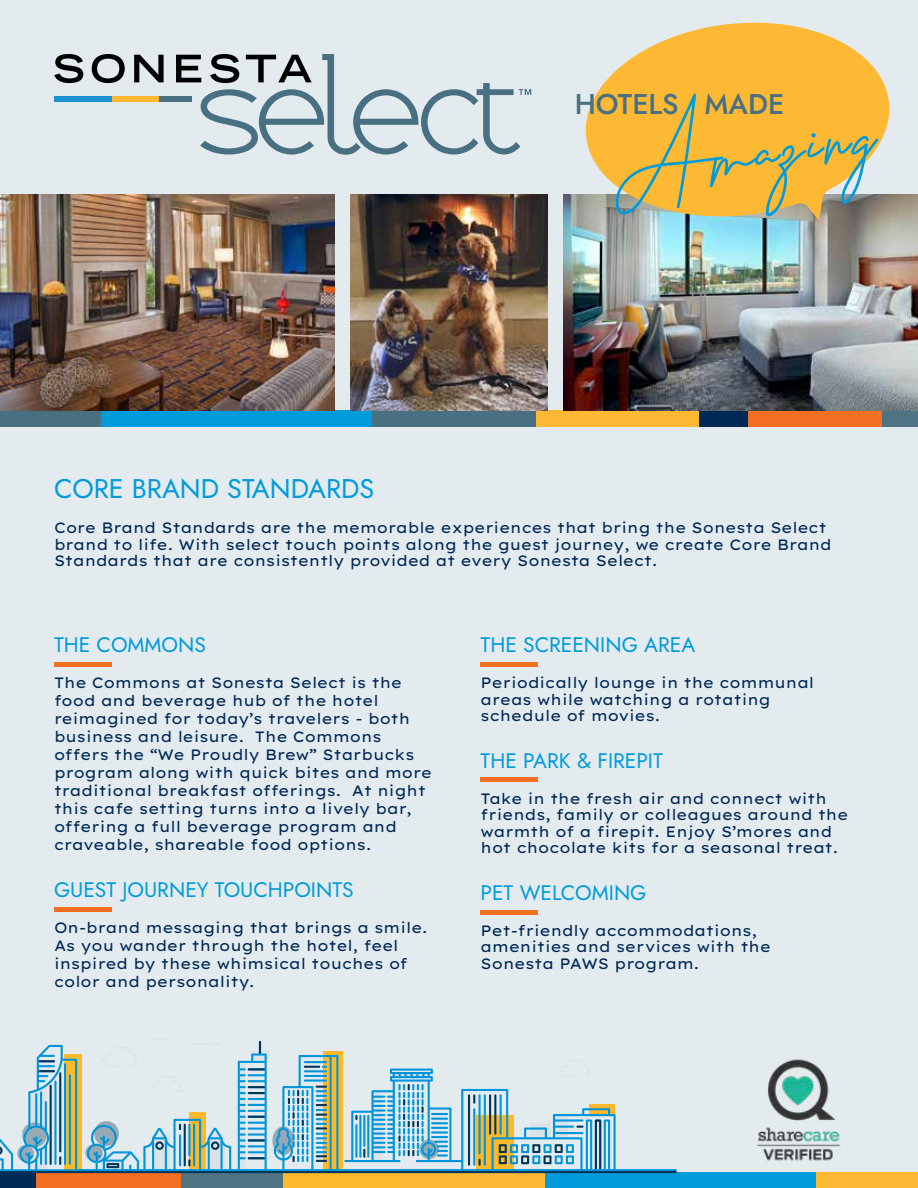
<style>
.page{position:relative;width:918px;height:1188px;background:#e3ebef}
.page>*{position:absolute;margin:0;border:0;box-sizing:border-box;transform-origin:0 0}
.t1{font:133.5px "Fabulouscity";color:#009bdb}
.t2{font:500 28.5px "Jost";color:#497082}
.t3{font:27px "Jost";color:#009bdb}
.t4{font:21px "Jost";color:#009bdb}
.t5{font:15px/18px "Lexend Exa";color:#002957}
</style>
<div class="page">
<div style="left:0;top:410px;width:794px;height:16px;background:#497082"></div>
<div style="left:536px;top:410px;width:201px;height:16px;background:#fdb933"></div>
<div style="left:737px;top:410px;width:181px;height:16px;background:#f36f21"></div>
<div style="left:102px;top:410px;width:270px;height:16px;background:#009bdb"></div>
<div style="left:882px;top:410px;width:36px;height:16px;background:#4f7382"></div>
<div style="left:699px;top:410px;width:49px;height:16px;background:#002957"></div>
<img style="left:564px;top:194px;width:354px;height:216px">
<img style="left:0;top:194px;width:335px;height:216px">
<div style="left:123px;top:1173px;width:795px;height:15px;background:#fdb933"></div>
<div style="left:180px;top:1173px;width:201px;height:15px;background:#4f7382"></div>
<div style="left:0;top:1173px;width:180px;height:15px;background:#f36f21"></div>
<div style="left:545px;top:1173px;width:271px;height:15px;background:#009bdb"></div>
<div style="left:284px;top:1173px;width:114px;height:15px;background:#fdb92a"></div>
<div style="left:0;top:1173px;width:35px;height:15px;background:#002957"></div>
<svg style="left:580px;top:22px;width:313px;height:203px;fill:#fdb933"></svg>
<svg style="left:54px;top:54px;width:29px;height:29px"></svg>
<svg style="left:92px;top:54px;width:33px;height:29px"></svg>
<svg style="left:134px;top:55px;width:30px;height:27px"></svg>
<div style="left:54px;top:96px;width:58px;height:6px;background:#1c94d2"></div>
<div style="left:159px;top:96px;width:32px;height:6px;background:#497082"></div>
<div style="left:112px;top:96px;width:47px;height:6px;background:#fbb832"></div>
<svg style="left:176px;top:54px;width:355px;height:101px"></svg>
<svg style="left:0;top:1041px;width:677px;height:132px"></svg>
<div style="left:595px;top:1120px;width:6px;height:50px;border:2px solid #003557"></div>
<img style="left:351px;top:194px;width:197px;height:216px">
<div style="left:54px;top:662px;width:58px;height:5px;background:#f36f21"></div>
<div style="left:54px;top:907px;width:58px;height:5px;background:#f36f21"></div>
<div style="left:481px;top:662px;width:57px;height:5px;background:#f36f21"></div>
<div style="left:481px;top:777px;width:57px;height:5px;background:#f36f21"></div>
<div style="left:481px;top:910px;width:57px;height:5px;background:#f36f21"></div>
<img style="left:757px;top:1059px;width:84px;height:102px">
<h1 class="t1" style="left:610px;top:99px;width:259px;rotate:-9deg">Amazing</h1>
<h2 class="t2" style="left:575px;top:84px;width:211px">HOTELS MADE</h2>
<h3 class="t3" style="left:54px;top:470px;width:322px">CORE BRAND STANDARDS</h3>
<p class="t5" style="left:54px;top:519px;width:779px;line-height:16.5px">Core Brand Standards are the memorable experiences that bring the Sonesta Select brand to life. With select touch points along the guest journey, we create Core Brand<br>Standards that are consistently provided at every Sonesta Select.</p>
<h3 class="t4" style="left:54px;top:630px;width:153px">THE COMMONS</h3>
<p class="t5" style="left:54px;top:673px;width:380px">The Commons at Sonesta Select is the food and beverage hub of the hotel reimagined for today’s travelers - both business and leisure. The Commons offers the “We Proudly Brew” Starbucks program along with quick bites and more traditional breakfast offerings. At night this cafe setting turns into a lively bar, offering a full beverage program and craveable, shareable food options.</p>
<h3 class="t4" style="left:54px;top:875px;width:301px">GUEST JOURNEY TOUCHPOINTS</h3>
<p class="t5" style="left:54px;top:917px;width:375px">On-brand messaging that brings a smile.<br>As you wander through the hotel, feel inspired by these whimsical touches of color and personality.</p>
<h3 class="t4" style="left:481px;top:630px;width:216px">THE SCREENING AREA</h3>
<p class="t5" style="left:481px;top:673px;width:335px;line-height:16.5px">Periodically lounge in the communal areas while watching a rotating schedule of movies.</p>
<h3 class="t4" style="left:481px;top:746px;width:184px">THE PARK &amp; FIREPIT</h3>
<p class="t5" style="left:481px;top:789px;width:369px;line-height:16.5px">Take in the fresh air and connect with friends, family or colleagues around the warmth of a firepit. Enjoy S’mores and hot chocolate kits for a seasonal treat.</p>
<h3 class="t4" style="left:481px;top:878px;width:167px">PET WELCOMING</h3>
<p class="t5" style="left:481px;top:921px;width:292px;line-height:16.5px">Pet-friendly accommodations, amenities and services with the<br>Sonesta PAWS program.</p>
</div>
